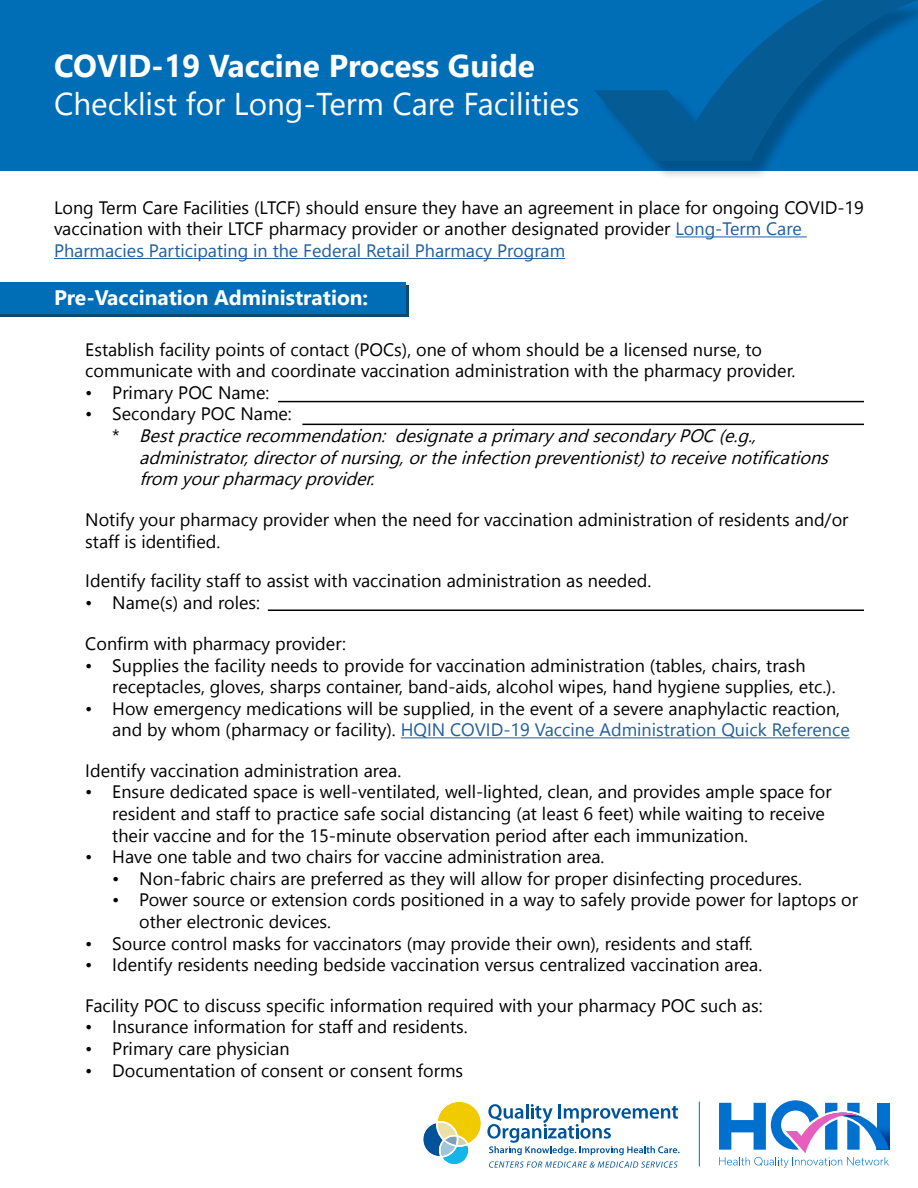
<style>
.page{position:relative;width:918px;height:1188px;background:#fff}
.page>*{position:absolute;margin:0;border:0;box-sizing:border-box;transform-origin:0 0}
.t1{font:31.5px/37.8px "Nirmala UI";color:#fff}
.t2{font:700 21px "Nirmala UI";color:#fff}
.t3{font:18px/21.6px "Nirmala UI";color:#000}
.t4{font:italic 18px/21.6px "Nirmala UI";color:#000}
.s1{font-weight:700}
.s2{color:#215e9e}
.s3{font-style:normal}
</style>
<div class="page">
<hr style="left:278px;top:401px;width:586px;height:1px;background:#000">
<hr style="left:302px;top:424px;width:562px;height:1px;background:#000">
<hr style="left:268px;top:610px;width:596px;height:1px;background:#000">
<hr style="left:676px;top:237px;width:131px;height:1px;background:#215e9e">
<hr style="left:54px;top:258px;width:511px;height:1px;background:#215e9e">
<hr style="left:401px;top:738px;width:449px;height:1px;background:#215e9e">
<div style="left:1px;top:0;width:917px;height:171px;background:#006db7"></div>
<div style="left:596px;top:3px;width:322px;height:177px;background:#000;opacity:.5"></div>
<svg style="left:594px;top:0;width:324px;height:161px"></svg>
<svg style="left:0;top:285px;width:409px;height:32px;background:#085283"></svg>
<div style="left:0;top:282px;width:405px;height:31px;background:#006db7"></div>
<svg style="left:423px;top:1102px;width:257px;height:66px"></svg>
<svg style="left:719px;top:1100px;width:170px;height:68px"></svg>
<hr style="left:699px;top:1102px;width:1px;height:64px;background:#066eb7">
<p class="t1" style="left:54px;top:45px;width:527px"><span class="s1">COVID-19 Vaccine Process Guide<br></span>Checklist for Long-Term Care Facilities</p>
<p class="t3" style="left:54px;top:195px;width:812px">Long Term Care Facilities (LTCF) should ensure they have an agreement in place for ongoing COVID-19 vaccination with their LTCF pharmacy provider or another designated provider <span class="s2">Long-Term Care<br>Pharmacies Participating in the Federal Retail Pharmacy Program</span></p>
<p class="t2" style="left:54px;top:280px;width:316px">Pre-Vaccination Administration:</p>
<p class="t3" style="left:85px;top:337px;width:712px">Establish facility points of contact (POCs), one of whom should be a licensed nurse, to communicate with and coordinate vaccination administration with the pharmacy provider.</p>
<p class="t3" style="left:85px;top:380px;width:186px">• Primary POC Name:</p>
<p class="t3" style="left:85px;top:402px;width:208px">• Secondary POC Name:</p>
<p class="t4" style="left:139px;top:424px;width:697px;text-indent:-27px"><span class="s3">*</span> Bestpracticerecommendation: designateaprimaryandsecondaryPOC(e.g., administrator,directorofnursing,ortheinfectionpreventionist)toreceivenotifications from yourpharmacyprovider.</p>
<p class="t3" style="left:85px;top:508px;width:765px">Notify your pharmacy provider when the need for vaccination administration of residents and/or staff is identified.</p>
<p class="t3" style="left:85px;top:569px;width:568px">Identify facility staff to assist with vaccination administration as needed.</p>
<p class="t3" style="left:85px;top:591px;width:176px">• Name(s) and roles:</p>
<p class="t3" style="left:85px;top:632px;width:262px">Confirm with pharmacy provider:</p>
<p class="t3" style="left:112px;top:653px;width:725px;text-indent:-27px">• Supplies the facility needs to provide for vaccination administration (tables, chairs, trash receptacles, gloves, sharps container, band-aids, alcohol wipes, hand hygiene supplies, etc.).</p>
<p class="t3" style="left:112px;top:696px;width:739px;text-indent:-27px">• How emergency medications will be supplied, in the event of a severe anaphylactic reaction, and by whom (pharmacy or facility). <span class="s2">HQIN COVID-19 Vaccine Administration Quick Reference</span></p>
<p class="t3" style="left:85px;top:758px;width:318px">Identify vaccination administration area.</p>
<p class="t3" style="left:112px;top:780px;width:721px;text-indent:-27px">• Ensure dedicated space is well-ventilated, well-lighted, clean, and provides ample space for resident and staff to practice safe social distancing (at least 6 feet) while waiting to receive their vaccine and for the 15-minute observation period after each immunization.</p>
<p class="t3" style="left:85px;top:845px;width:521px">• Have one table and two chairs for vaccine administration area.</p>
<p class="t3" style="left:112px;top:866px;width:691px">• Non-fabric chairs are preferred as they will allow for proper disinfecting procedures.</p>
<p class="t3" style="left:139px;top:888px;width:720px;text-indent:-27px">• Power source or extension cords positioned in a way to safely provide power for laptops or other electronic devices.</p>
<p class="t3" style="left:85px;top:931px;width:669px">• Source control masks for vaccinators (may provide their own), residents and staff.</p>
<p class="t3" style="left:85px;top:953px;width:678px">• Identify residents needing bedside vaccination versus centralized vaccination area.</p>
<p class="t3" style="left:85px;top:993px;width:679px">Facility POC to discuss specific information required with your pharmacy POC such as:</p>
<p class="t3" style="left:85px;top:1015px;width:384px">• Insurance information for staff and residents.</p>
<p class="t3" style="left:85px;top:1037px;width:206px">• Primary care physician</p>
<p class="t3" style="left:85px;top:1058px;width:379px">• Documentation of consent or consent forms</p>
</div>
